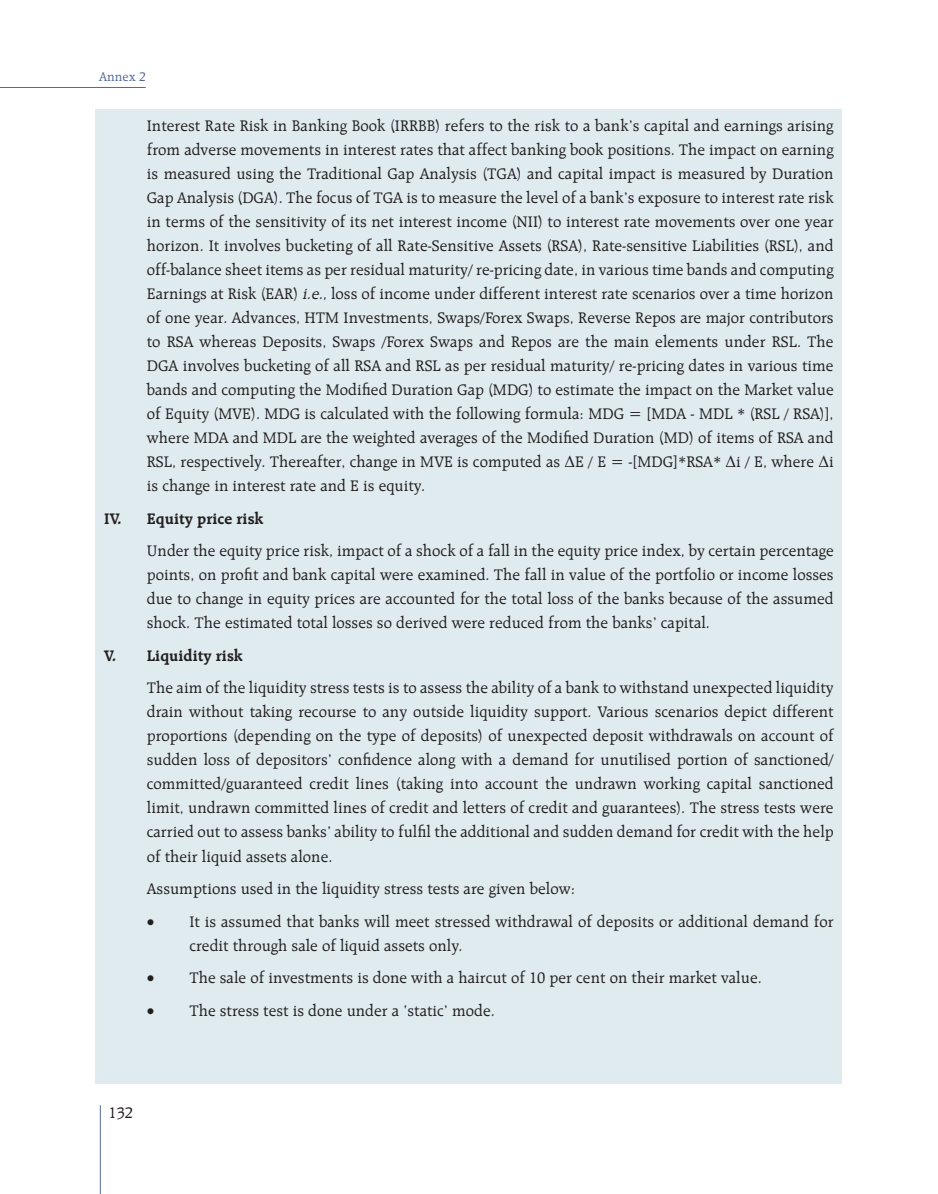
<style>
.page{position:relative;width:938px;height:1194px;background:#fff}
.page>*{position:absolute;margin:0;border:0;box-sizing:border-box;transform-origin:0 0}
.t1{font:16.5px/24px "Raleigh BT";color:#231f20;text-align:justify}
.t2{font:700 16.5px "Raleigh BT";color:#231f20}
.t3{font:13.5px "Raleigh BT";color:#516a98}
.s1{font-style:italic}
.s2{font-family:"Times New Roman"}
</style>
<div class="page">
<hr style="left:100px;top:1104px;width:1px;height:89px;background:#516a98">
<div style="left:96px;top:110px;width:746px;height:973px;background:#dfebee"></div>
<hr style="left:0;top:87px;width:146px;height:1px;background:#516a98">
<p class="t3" style="left:99px;top:69px;width:48px">Annex 2</p>
<p class="t1" style="left:147px;top:113px;width:688px">Interest Rate Risk in Banking Book (IRRBB) refers to the risk to a bank’s capital and earnings arising from adverse movements in interest rates that affect banking book positions. The impact on earning is measured using the Traditional Gap Analysis (TGA) and capital impact is measured by Duration Gap Analysis (DGA). The focus of TGA is to measure the level of a bank’s exposure to interest rate risk in terms of the sensitivity of its net interest income (NII) to interest rate movements over one year horizon. It involves bucketing of all Rate-Sensitive Assets (RSA), Rate-sensitive Liabilities (RSL), and off-balance sheet items as per residual maturity/ re-pricing date, in various time bands and computing Earnings at Risk (EAR) <span class="s1">i.e.,</span>loss of income under different interest rate scenarios over a time horizon of one year. Advances, HTM Investments, Swaps/Forex Swaps, Reverse Repos are major contributors to RSA whereas Deposits, Swaps /Forex Swaps and Repos are the main elements under RSL. The DGA involves bucketing of all RSA and RSL as per residual maturity/ re-pricing dates in various time bands and computing the Modified Duration Gap (MDG) to estimate the impact on the Market value of Equity (MVE). MDG is calculated with the following formula: MDG = [MDA - MDL * (RSL / RSA)], where MDA and MDL are the weighted averages of the Modified Duration (MD) of items of RSA and RSL, respectively. Thereafter, change in MVE is computed as <span class="s2">Δ</span>E / E = -[MDG]*RSA* <span class="s2">Δ</span>i / E, where <span class="s2">Δ</span>i is change in interest rate and E is equity.</p>
<p class="t2" style="left:104px;top:508px;width:161px">IV. Equity price risk</p>
<p class="t1" style="left:147px;top:538px;width:688px">Under the equity price risk, impact of a shock of a fall in the equity price index, by certain percentage points, on profit and bank capital were examined. The fall in value of the portfolio or income losses due to change in equity prices are accounted for the total loss of the banks because of the assumed shock. The estimated total losses so derived were reduced from the banks’ capital.</p>
<p class="t2" style="left:104px;top:645px;width:140px">V. Liquidity risk</p>
<p class="t1" style="left:147px;top:675px;width:688px">The aim of the liquidity stress tests is to assess the ability of a bank to withstand unexpected liquidity drain without taking recourse to any outside liquidity support. Various scenarios depict different proportions (depending on the type of deposits) of unexpected deposit withdrawals on account of sudden loss of depositors’ confidence along with a demand for unutilised portion of sanctioned/ committed/guaranteed credit lines (taking into account the undrawn working capital sanctioned limit, undrawn committed lines of credit and letters of credit and guarantees). The stress tests were carried out to assess banks’ ability to fulfil the additional and sudden demand for credit with the help of their liquid assets alone.</p>
<p class="t1" style="left:147px;top:876px;width:430px">Assumptions used in the liquidity stress tests are given below:</p>
<p class="t1" style="left:189px;top:908px;width:646px;text-indent:-43px">• It is assumed that banks will meet stressed withdrawal of deposits or additional demand for credit through sale of liquid assets only.</p>
<p class="t1" style="left:147px;top:965px;width:616px">• The sale of investments is done with a haircut of 10 per cent on their market value.</p>
<p class="t1" style="left:147px;top:997px;width:349px">• The stress test is done under a ‘static’ mode.</p>
<p class="t1" style="left:108px;top:1099px;width:26px">132</p>
</div>
